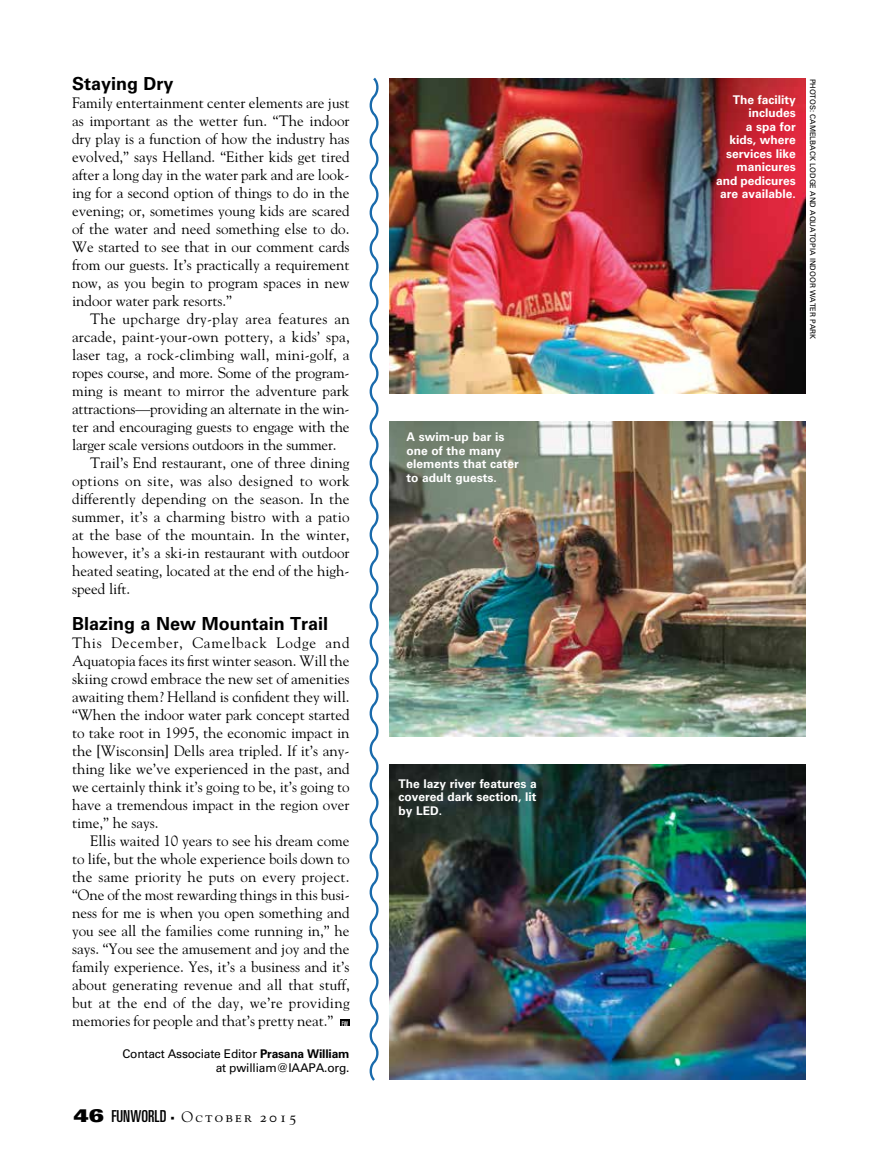
<style>
.page{position:relative;width:878px;height:1161px;background:#fff}
.page>*{position:absolute;margin:0;border:0;box-sizing:border-box;transform-origin:0 0}
.t1{font:700 18px "Univers";color:#000}
.t2{font:15px/18px "Goudy";color:#000;text-align:justify}
.t3{font:15px "Goudy";letter-spacing:.02em;color:#000}
.t4{font:15px "Goudy";letter-spacing:.025em;color:#000}
.t5{font:15px "Goudy SC";letter-spacing:.15em;color:#000}
.t6{font:700 12px/13.5px "Univers";color:#fff;text-align:right}
.t7{font:12px/13.5px "Univers";letter-spacing:-.015em;color:#000;text-align:right}
.t8{font:7.5px "Univers";color:#000}
.t9{font:ultra-condensed 6.6px "Univers";color:#fff}
.s1{font-weight:700}
.s2{font-family:"Univers";font-weight:900;font-stretch:expanded;font-size:18px}
.s3{font-family:"Univers";font-stretch:ultra-condensed;font-size:16.5px}
</style>
<div class="page">
<div style="left:340px;top:1019px;width:9px;height:7px;background:#000"></div>
<img style="left:389px;top:765px;width:416px;height:315px">
<img style="left:389px;top:422px;width:416px;height:315px">
<img style="left:389px;top:79px;width:416px;height:315px">
<svg style="left:369px;top:77px;width:10px;height:1004px"></svg>
<p class="t1" style="left:72px;top:73px;width:103px">Staying Dry</p>
<p class="t2" style="left:72px;top:94px;width:279px">Family entertainment center elements are just as important as the wetter fun. “The indoor dry play is a function of how the industry has evolved,” says Helland. “Either kids get tired after a long day in the water park and are look&shy;ing for a second option of things to do in the evening; or, sometimes young kids are scared of the water and need something else to do.<br>We started to see that in our comment cards from our guests. It’s practically a requirement now, as you begin to program spaces in new indoor water park resorts.”</p>
<p class="t4" style="left:90px;top:309px;width:261px">The upcharge dry-play area features an</p>
<p class="t2" style="left:72px;top:328px;width:279px">arcade, paint-your-own pottery, a kids’ spa,</p>
<p class="t2" style="left:72px;top:346px;width:279px">laser tag, a rock-climbing wall, mini-golf, a</p>
<p class="t2" style="left:72px;top:364px;width:279px">ropes course, and more. Some of the program-</p>
<p class="t2" style="left:72px;top:382px;width:279px">ming is meant to mirror the adventure park</p>
<p class="t2" style="left:72px;top:400px;width:279px">attractions—providing an alternate in the win-</p>
<p class="t2" style="left:72px;top:418px;width:279px">ter and encouraging guests to engage with the</p>
<p class="t2" style="left:72px;top:436px;width:266px">larger scale versions outdoors in the summer.</p>
<p class="t2" style="left:90px;top:454px;width:261px">Trail’s End restaurant, one of three dining</p>
<p class="t3" style="left:72px;top:471px;width:279px">options on site, was also designed to work</p>
<p class="t2" style="left:72px;top:490px;width:279px">differently depending on the season. In the</p>
<p class="t2" style="left:72px;top:508px;width:279px">summer, it’s a charming bistro with a patio</p>
<p class="t2" style="left:72px;top:526px;width:279px">at the base of the mountain. In the winter,</p>
<p class="t2" style="left:72px;top:544px;width:279px">however, it’s a ski-in restaurant with outdoor</p>
<p class="t2" style="left:72px;top:562px;width:279px">heated seating, located at the end of the high-</p>
<p class="t2" style="left:72px;top:580px;width:60px">speed lift.</p>
<p class="t1" style="left:72px;top:613px;width:258px">Blazing a New Mountain Trail</p>
<p class="t2" style="left:72px;top:634px;width:279px">This December, Camelback Lodge and Aquatopia faces its first winter season. Will the skiing crowd embrace the new set of amenities awaiting them? Helland is confident they will. “When the indoor water park concept started to take root in 1995, the economic impact in the [Wisconsin] Dells area tripled. If it’s any&shy;thing like we’ve experienced in the past, and we certainly think it’s going to be, it’s going to have a tremendous impact in the region over time,” he says.</p>
<p class="t2" style="left:72px;top:832px;width:279px;text-indent:18px">Ellis waited 10 years to see his dream come to life, but the whole experience boils down to the same priority he puts on every project. “One of the most rewarding things in this busi&shy;ness for me is when you open something and you see all the families come running in,” he says. “You see the amusement and joy and the family experience. Yes, it’s a business and it’s about generating revenue and all that stuff, but at the end of the day, we’re providing memories for people and that’s pretty neat.”</p>
<p class="t9" style="left:342px;top:1020px;width:8px">FW</p>
<p class="t7" style="left:122px;top:1047px;width:229px">Contact Associate Editor <span class="s1">Prasana William </span>at pwilliam@IAAPA.org.</p>
<p class="t5" style="left:74px;top:1108px;width:224px"><span class="s2">46</span> <span class="s3">FUNWORLD</span> October 2015</p>
<p class="t6" style="left:406px;top:430px;width:114px;text-align:left">A swim-up bar is one of the many elements that cater to adult guests.</p>
<p class="t6" style="left:398px;top:777px;width:140px;text-align:justify">The lazy river features a covered dark section, lit by LED.</p>
<p class="t6" style="left:716px;top:93px;width:81px">The facility includes<br>a spa for<br>kids, where services like manicures and pedicures are available.</p>
<p class="t8" style="left:817px;top:79px;width:262px;rotate:90deg">PHOTOS: CAMELBACK LODGE AND AQUATOPIA INDOOR WATER PARK</p>
</div>
